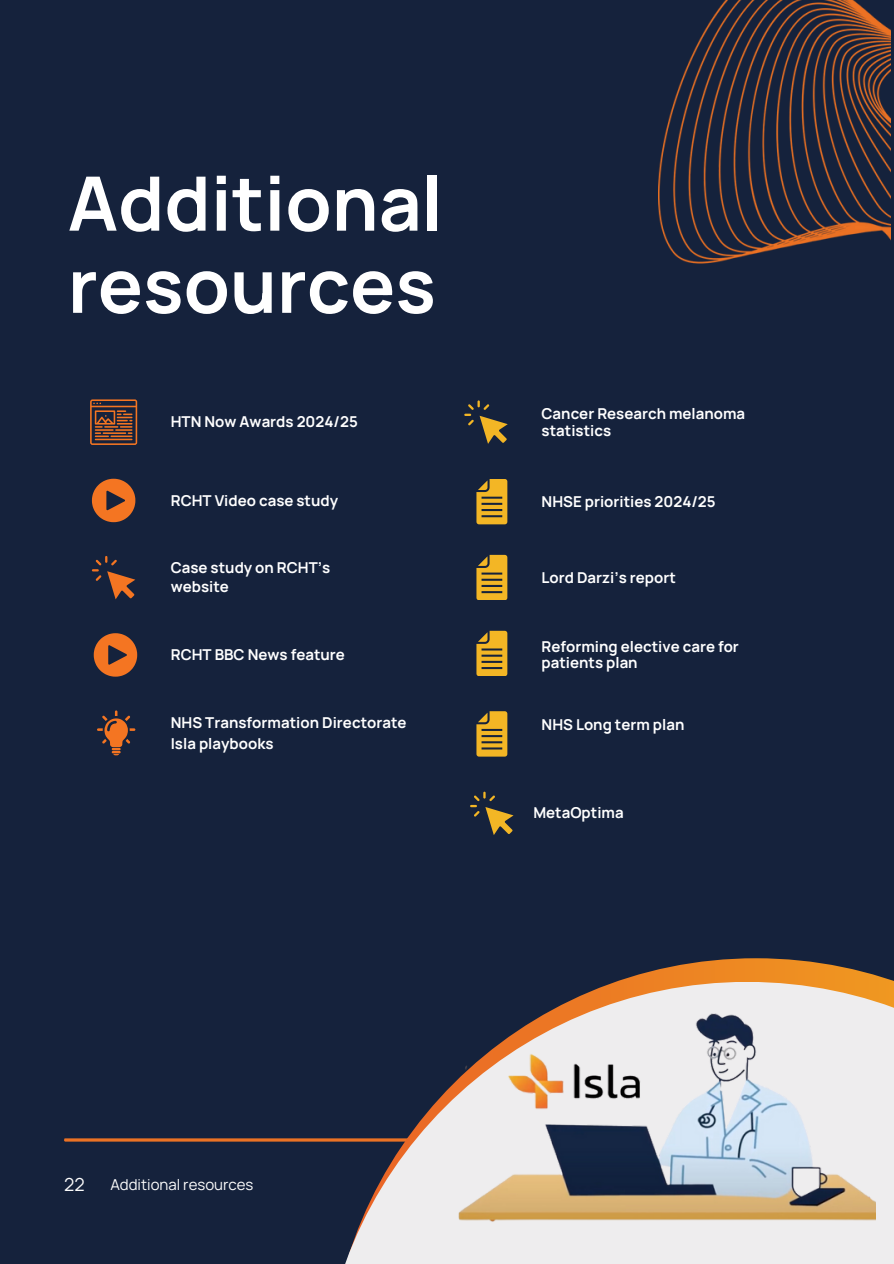
<style>
.page{position:relative;width:894px;height:1264px;background:#fff}
.page>*{position:absolute;margin:0;border:0;box-sizing:border-box;transform-origin:0 0}
.t1{font:700 75px/82.2px "Manrope";color:#fff}
.t2{font:18px "Manrope";color:#fdfdfd}
.t3{font:700 15px/16.8px "Manrope";color:#fff}
.t4{font:15px "Manrope";color:#fdfdfd}
</style>
<div class="page">
<div style="left:0;top:0;width:893px;height:1263px;background:#15223c"></div>
<img style="left:64px;top:1138px;width:255px;height:3px">
<svg style="left:92px;top:479px;width:43px;height:43px"></svg>
<svg style="left:90px;top:399px;width:47px;height:45px"></svg>
<svg style="left:92px;top:556px;width:43px;height:43px"></svg>
<svg style="left:319px;top:981px;width:574px;height:282px;fill:#eeedee"></svg>
<img style="left:434px;top:958px;width:441px;height:273px">
<svg style="left:94px;top:633px;width:43px;height:43px"></svg>
<svg style="left:97px;top:710px;width:38px;height:45px"></svg>
<svg style="left:464px;top:400px;width:43px;height:44px"></svg>
<svg style="left:476px;top:479px;width:31px;height:45px"></svg>
<svg style="left:476px;top:555px;width:31px;height:45px"></svg>
<svg style="left:476px;top:631px;width:31px;height:45px"></svg>
<svg style="left:476px;top:711px;width:31px;height:45px"></svg>
<svg style="left:470px;top:791px;width:43px;height:44px"></svg>
<img style="left:658px;top:0;width:231px;height:264px">
<h1 class="t1" style="left:68px;top:161px;width:376px">Additional resources</h1>
<h3 class="t3" style="left:171px;top:413px;width:188px">HTN Now Awards 2024/25</h3>
<p class="t3" style="left:171px;top:492px;width:169px">RCHT Video case study</p>
<p class="t3" style="left:171px;top:558px;width:161px;line-height:19.2px">Case study on RCHT’s website</p>
<p class="t3" style="left:171px;top:646px;width:176px">RCHT BBC News feature</p>
<h3 class="t3" style="left:171px;top:712px;width:237px;line-height:20.2px">NHS Transformation Directorate<br>Isla playbooks</h3>
<p class="t3" style="left:541px;top:404px;width:205px">Cancer Research melanoma statistics</p>
<h3 class="t3" style="left:541px;top:492px;width:176px">NHSE priorities 2024/25</h3>
<h3 class="t3" style="left:541px;top:568px;width:136px">Lord Darzi’s report</h3>
<h3 class="t3" style="left:541px;top:637px;width:199px">Reforming elective care for patients plan</h3>
<p class="t3" style="left:541px;top:715px;width:144px">NHS Long term plan</p>
<p class="t3" style="left:533px;top:804px;width:92px">MetaOptima</p>
<p class="t2" style="left:64px;top:1172px;width:22px">22</p>
<p class="t4" style="left:110px;top:1173px;width:145px">Additional resources</p>
</div>
